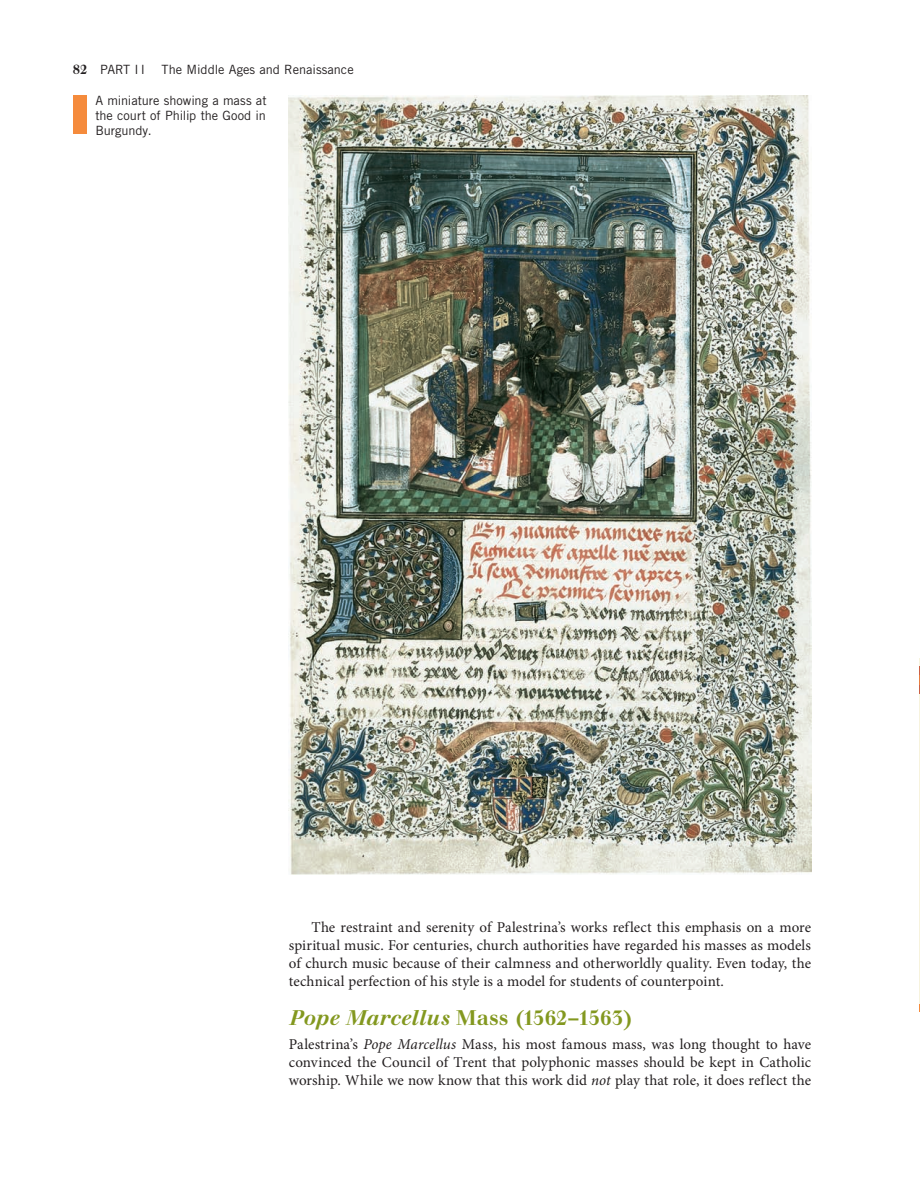
<style>
.page{position:relative;width:920px;height:1177px;background:#fff}
.page>*{position:absolute;margin:0;border:0;box-sizing:border-box;transform-origin:0 0}
.t1{font:500 21px "Walbaum";color:#83981f}
.t2{font:15px/18px "Minion Pro";letter-spacing:.005em;color:#231f20;text-align:justify}
.t3{font:12.75px/15px "Trade Gothic LT Std";color:#231f20;text-align:justify}
.s1{font-family:"Walbaum";font-weight:500;font-size:13.5px}
.s2{font-style:italic}
</style>
<div class="page">
<img style="left:289px;top:95px;width:522px;height:779px">
<div style="left:73px;top:95px;width:13px;height:39px;background:#f58b3c"></div>
<hr style="left:919px;top:657px;width:1px;height:346px;background:#f7f3dd">
<svg style="left:919px;top:666px;width:1px;height:28px"></svg>
<p class="t3" style="left:73px;top:63px;width:74px"><span class="s1">82</span> PART II</p>
<p class="t3" style="left:162px;top:63px;width:194px">The Middle Ages and Renaissance</p>
<p class="t3" style="left:95px;top:94px;width:173px">A miniature showing a mass at the court of Philip the Good in Burgundy.</p>
<p class="t2" style="left:289px;top:919px;width:524px;text-indent:22px">The restraint and serenity of Palestrina’s works reflect this emphasis on a more spiritual music. For centuries, church authorities have regarded his masses as models of church music because of their calmness and otherworldly quality. Even today, the technical perfection of his style is a model for students of counterpoint.</p>
<h1 class="t1" style="left:289px;top:1009px;width:345px"><span class="s2">Pope Marcellus</span> Mass (1562–1563)</h1>
<p class="t2" style="left:289px;top:1036px;width:524px">Palestrina’s <span class="s2">Pope Marcellus</span> Mass, his most famous mass, was long thought to have convinced the Council of Trent that polyphonic masses should be kept in Catholic worship. While we now know that this work did <span class="s2">not</span> play that role, it does reflect the</p>
</div>
